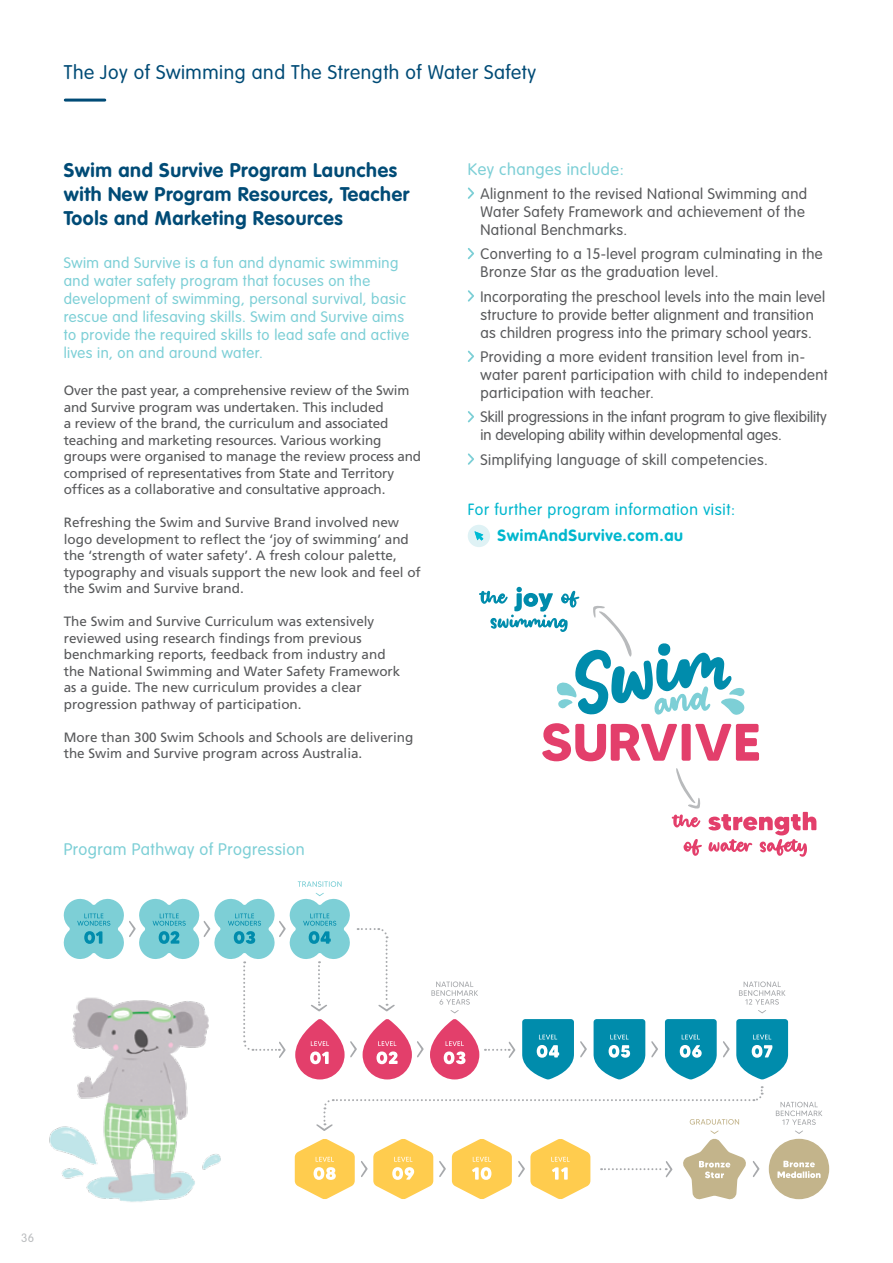
<style>
.page{position:relative;width:893px;height:1263px;background:#fff}
.page>*{position:absolute;margin:0;border:0;box-sizing:border-box;transform-origin:0 0}
.t1{font:700 19.5px/24px "VAG Rounded";letter-spacing:.03em;color:#004b76}
.t2{font:300 19.5px "VAG Rounded";letter-spacing:.03em;color:#004b76}
.t3{font:300 16.5px "VAG Rounded";letter-spacing:.03em;color:#7dcfd6}
.t4{font:300 16.05px "VAG Rounded";letter-spacing:.04em;color:#00b7ce}
.t5{font:700 16.05px "VAG Rounded";letter-spacing:.04em;color:#00b7ce}
.t6{font:300 15px/18px "VAG Rounded";letter-spacing:.03em;color:#58595b}
.t7{font:300 15px/18px "VAG Rounded";letter-spacing:.03em;color:#7dcfd6}
.t8{font:300 15px/18px "VAG Rounded";color:#58595b}
.t9{font:13.5px/16.5px "Frutiger";color:#58595b}
.t10{font:300 12px "VAG Rounded";color:#bcbec0}
</style>
<div class="page">
<svg style="left:467px;top:187px;width:7px;height:12px"></svg>
<svg style="left:467px;top:248px;width:7px;height:12px"></svg>
<svg style="left:467px;top:290px;width:7px;height:12px"></svg>
<svg style="left:467px;top:350px;width:7px;height:12px"></svg>
<svg style="left:467px;top:411px;width:7px;height:12px"></svg>
<svg style="left:468px;top:453px;width:6px;height:12px"></svg>
<hr style="left:65px;top:99px;width:40px;height:3px;background:#004b76">
<svg style="left:542px;top:723px;width:135px;height:38px"></svg>
<div style="left:682px;top:724px;width:9px;height:37px;background:#e33f6b;border-radius:2px"></div>
<svg style="left:695px;top:724px;width:64px;height:37px"></svg>
<svg style="left:479px;top:587px;width:266px;height:128px"></svg>
<svg style="left:672px;top:768px;width:144px;height:89px"></svg>
<div style="left:769px;top:1139px;width:60px;height:60px;background:#c3b48b;border-radius:50%"></div>
<svg style="left:777px;top:1161px;width:43px;height:17px"></svg>
<svg style="left:298px;top:881px;width:44px;height:6px"></svg>
<svg style="left:430px;top:1019px;width:49px;height:60px"></svg>
<svg style="left:522px;top:1019px;width:52px;height:60px;background:#2ea0bb"></svg>
<svg style="left:594px;top:1019px;width:51px;height:60px;background:#2c9fba"></svg>
<svg style="left:665px;top:1019px;width:52px;height:60px;background:#2ea0ba"></svg>
<svg style="left:736px;top:1019px;width:52px;height:60px;background:#2ca0ba"></svg>
<svg style="left:580px;top:1041px;width:7px;height:16px"></svg>
<svg style="left:651px;top:1041px;width:7px;height:16px"></svg>
<svg style="left:723px;top:1041px;width:7px;height:16px"></svg>
<svg style="left:431px;top:981px;width:47px;height:32px"></svg>
<svg style="left:739px;top:981px;width:46px;height:32px"></svg>
<svg style="left:776px;top:1102px;width:46px;height:32px"></svg>
<svg style="left:485px;top:1041px;width:30px;height:17px"></svg>
<svg style="left:63px;top:893px;width:361px;height:186px"></svg>
<svg style="left:295px;top:1086px;width:468px;height:114px"></svg>
<img style="left:49px;top:958px;width:185px;height:244px">
<div style="left:468px;top:525px;width:22px;height:22px;background:#dff2f5;border-radius:50%"></div>
<svg style="left:475px;top:531px;width:8px;height:9px"></svg>
<h1 class="t2" style="left:64px;top:61px;width:474px">The Joy of Swimming and The Strength of Water Safety</h1>
<h1 class="t1" style="left:64px;top:158px;width:347px">Swim and Survive Program Launches with New Program Resources, Teacher<br>Tools and Marketing Resources</h1>
<p class="t7" style="left:64px;top:254px;width:347px">Swim and Survive is a fun and dynamic swimming and water safety program that focuses on the development of swimming, personal survival, basic rescue and lifesaving skills. Swim and Survive aims to provide the required skills to lead safe and active lives in, on and around water.</p>
<p class="t9" style="left:64px;top:382px;width:359px">Over the past year, a comprehensive review of the Swim and Survive program was undertaken. This included<br>a review of the brand, the curriculum and associated teaching and marketing resources. Various working groups were organised to manage the review process and comprised of representatives from State and Territory offices as a collaborative and consultative approach.</p>
<p class="t9" style="left:64px;top:514px;width:359px">Refreshing the Swim and Survive Brand involved new logo development to reflect the ‘joy of swimming’ and the ‘strength of water safety’. A fresh colour palette, typography and visuals support the new look and feel of the Swim and Survive brand.</p>
<p class="t9" style="left:64px;top:613px;width:338px">The Swim and Survive Curriculum was extensively reviewed using research findings from previous benchmarking reports, feedback from industry and the National Swimming and Water Safety Framework as a guide. The new curriculum provides a clear progression pathway of participation.</p>
<p class="t9" style="left:64px;top:728px;width:351px">More than 300 Swim Schools and Schools are delivering the Swim and Survive program across Australia.</p>
<p class="t3" style="left:64px;top:839px;width:242px">Program Pathway of Progression</p>
<p class="t3" style="left:468px;top:159px;width:158px">Key changes include:</p>
<p class="t6" style="left:480px;top:185px;width:328px">Alignment to the revised National Swimming and<br>Water Safety Framework and achievement of the<br>National Benchmarks.</p>
<p class="t6" style="left:480px;top:245px;width:344px">Converting to a 15-level program culminating in the<br>Bronze Star as the graduation level.</p>
<p class="t6" style="left:480px;top:287px;width:346px">Incorporating the preschool levels into the main level structure to provide better alignment and transition as children progress into the primary school years.</p>
<p class="t6" style="left:480px;top:348px;width:349px">Providing a more evident transition level from in&shy;water parent participation with child to independent participation with teacher.</p>
<p class="t8" style="left:480px;top:408px;width:348px">Skill progressions in the infant program to give flexibility in developing ability within developmental ages.</p>
<p class="t6" style="left:480px;top:450px;width:289px">Simplifying language of skill competencies.</p>
<p class="t4" style="left:468px;top:500px;width:269px">For further program information visit:</p>
<p class="t5" style="left:498px;top:526px;width:187px">SwimAndSurvive.com.au</p>
<p class="t10" style="left:21px;top:1231px;width:14px">36</p>
</div>
